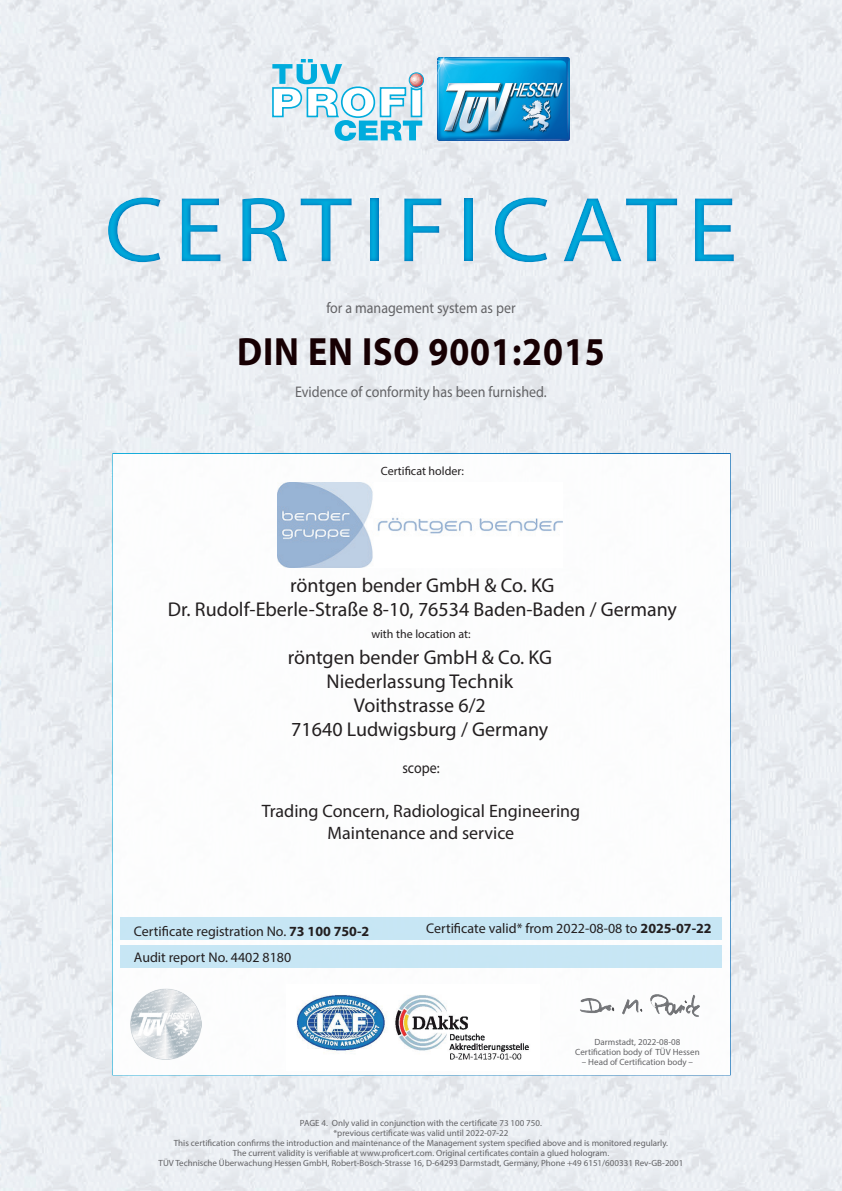
<style>
.page{position:relative;width:842px;height:1191px;background:#fff}
.page>*{position:absolute;margin:0;border:0;box-sizing:border-box;transform-origin:0 0}
.t1{font:93px "Myriad Pro";letter-spacing:.1em;color:#00acdd;scale:1.1 1}
.t2{font:700 39.6px "Myriad Pro";letter-spacing:.025em;color:#170003;scale:.91 1}
.t3{font:20px/24px "Myriad Pro";color:#231f20;text-align:center}
.t4{font:18px/21.6px "Myriad Pro";color:#231f20;text-align:center}
.t5{font:15.4px "Myriad Pro";color:#636366;scale:.91 1}
.t6{font:15.4px "Myriad Pro";color:#231f20;scale:.91 1}
.t7{font:14px/26px "Myriad Pro";color:#231f20}
.t8{font:12px "Myriad Pro";color:#231f20}
.t9{font:9px/10px "Myriad Pro";color:#636366;text-align:center}
.s1{font-weight:700}
</style>
<div class="page">
<img style="left:0;top:0;width:842px;height:1191px">
<img style="left:437px;top:57px;width:132px;height:83px">
<svg style="left:272px;top:59px;width:152px;height:82px"></svg>
<div style="left:112px;top:453px;width:619px;height:622px;background:#fff;border:2px solid #fff"></div>
<div style="left:120px;top:945px;width:602px;height:23px;background:#c1e4f4"></div>
<div style="left:121px;top:917px;width:601px;height:22px;background:#c1e4f4"></div>
<img style="left:296px;top:995px;width:233px;height:65px">
<img style="left:744px;top:810px;width:77px;height:55px">
<img style="left:736px;top:724px;width:98px;height:40px">
<img style="left:735px;top:636px;width:95px;height:35px">
<img style="left:736px;top:549px;width:93px;height:35px">
<img style="left:737px;top:479px;width:91px;height:36px">
<img style="left:642px;top:1096px;width:99px;height:53px">
<img style="left:580px;top:994px;width:120px;height:23px">
<div style="left:0;top:172px;width:842px;height:114px;background:#006bb6;opacity:.75"></div>
<img style="left:277px;top:482px;width:285px;height:86px">
<img style="left:130px;top:988px;width:71px;height:71px">
<h1 class="t1" style="left:104px;top:173px;width:577px">CERTIFICATE</h1>
<h3 class="t5" style="left:326px;top:298px;width:209px">for a management system as per</h3>
<h2 class="t2" style="left:237px;top:326px;width:406px">DIN EN ISO 9001:2015</h2>
<h3 class="t5" style="left:295px;top:382px;width:278px">Evidence of conformity has been furnished.</h3>
<h3 class="t8" style="left:381px;top:464px;width:85px">Certificat holder:</h3>
<h3 class="t3" style="left:168px;top:573px;width:511px">röntgen bender GmbH &amp; Co. KG<br>Dr. Rudolf-Eberle-Straße 8-10, 76534 Baden-Baden / Germany</h3>
<h3 class="t8" style="left:371px;top:626px;width:101px">with the location at:</h3>
<h3 class="t3" style="left:288px;top:645px;width:266px">röntgen bender GmbH &amp; Co. KG<br>Niederlassung Technik<br>Voithstrasse 6/2<br>71640 Ludwigsburg / Germany</h3>
<h3 class="t6" style="left:402px;top:758px;width:42px">scope:</h3>
<h3 class="t4" style="left:262px;top:800px;width:320px">Trading Concern, Radiological Engineering<br>Maintenance and service</h3>
<h3 class="t7" style="left:134px;top:917px;width:237px">Certificate registration No. <span class="s1">73 100 750-2<br></span>Audit report No. 4402 8180</h3>
<h3 class="t7" style="left:426px;top:915px;width:287px">Certificate valid* from 2022-08-08 to <span class="s1">2025-07-22</span></h3>
<p class="t9" style="left:575px;top:1037px;width:126px">Darmstadt, 2022-08-08<br>Certification body of TÜV Hessen</p>
<p class="t9" style="left:582px;top:1057px;width:113px">– Head of Certification body –</p>
<p class="t9" style="left:159px;top:1118px;width:526px">PAGE 4. Only valid in conjunction with the certificate 73 100 750.<br>*previous certificate was valid until 2022-07-22<br>This certification confirms the introduction and maintenance of the Management system specified above and is monitored regularly.<br>The current validity is verifiable at www.proficert.com. Original certificates contain a glued hologram.<br>TÜV Technische Überwachung Hessen GmbH, Robert-Bosch-Strasse 16, D-64293 Darmstadt, Germany, Phone +49 6151/600331 Rev-GB-2001</p>
</div>
